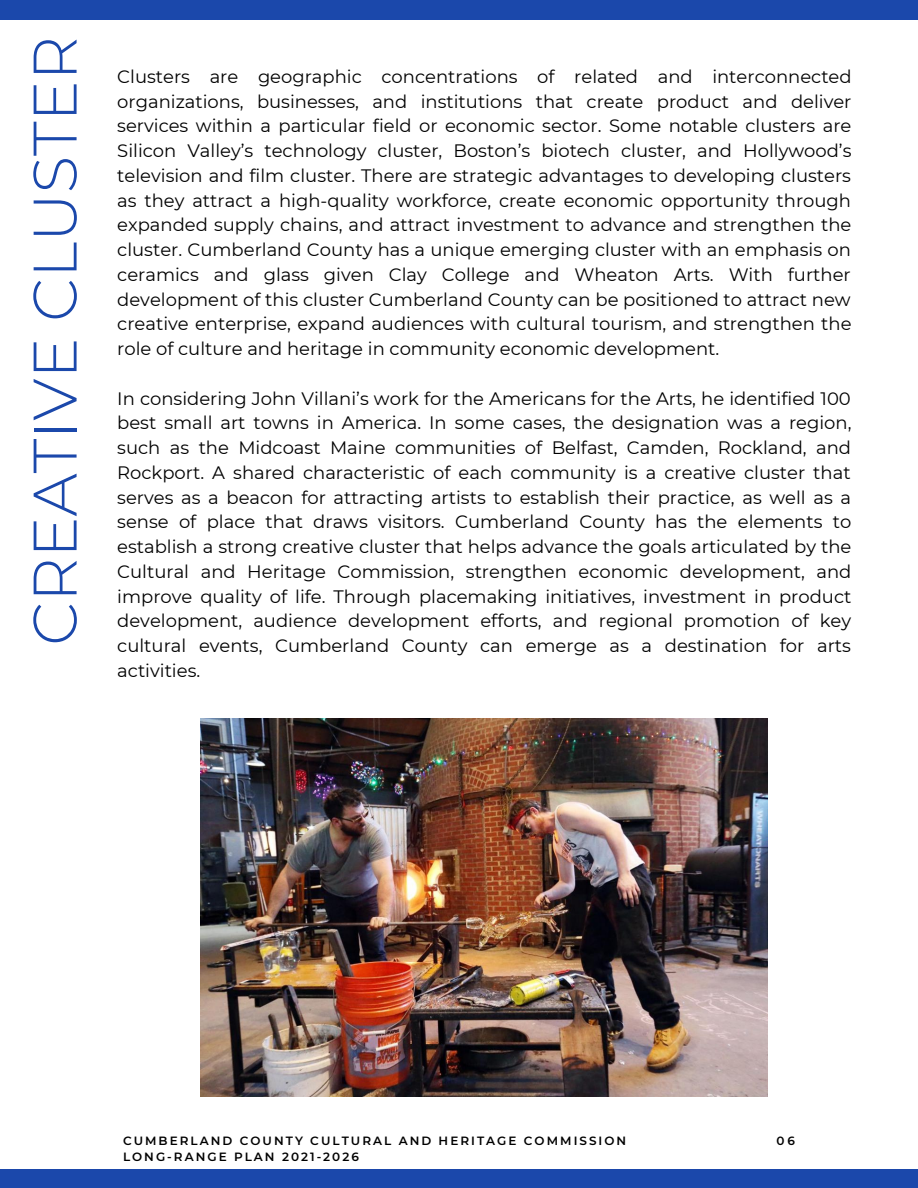
<style>
.page{position:relative;width:918px;height:1188px;background:#fff}
.page>*{position:absolute;margin:0;border:0;box-sizing:border-box;transform-origin:0 0}
.t1{font:300 61.35px "Montserrat";color:#1b48ab}
.t2{font:18px/24.8px "Montserrat";color:#000;text-align:justify}
.t3{font:600 12px/15.9px "Montserrat";letter-spacing:.17em;color:#000}
</style>
<div class="page">
<div style="left:0;top:1170px;width:918px;height:18px;background:#1b48ab"></div>
<div style="left:0;top:0;width:918px;height:20px;background:#1b48ab"></div>
<img style="left:201px;top:718px;width:567px;height:378px">
<h1 class="t1" style="left:17px;top:646px;width:611px;rotate:-90deg">CREATIVE CLUSTER</h1>
<p class="t2" style="left:117px;top:64px;width:736px">Clusters are geographic concentrations of related and interconnected organizations, businesses, and institutions that create product and deliver services within a particular field or economic sector. Some notable clusters are Silicon Valley’s technology cluster, Boston’s biotech cluster, and Hollywood’s television and film cluster. There are strategic advantages to developing clusters as they attract a high-quality workforce, create economic opportunity through expanded supply chains, and attract investment to advance and strengthen the cluster. Cumberland County has a unique emerging cluster with an emphasis on ceramics and glass given Clay College and Wheaton Arts. With further development of this cluster Cumberland County can be positioned to attract new creative enterprise, expand audiences with cultural tourism, and strengthen the role of culture and heritage in community economic development.</p>
<p class="t2" style="left:117px;top:386px;width:736px">In considering John Villani’s work for the Americans for the Arts, he identified 100 best small art towns in America. In some cases, the designation was a region, such as the Midcoast Maine communities of Belfast, Camden, Rockland, and Rockport. A shared characteristic of each community is a creative cluster that serves as a beacon for attracting artists to establish their practice, as well as a sense of place that draws visitors. Cumberland County has the elements to establish a strong creative cluster that helps advance the goals articulated by the Cultural and Heritage Commission, strengthen economic development, and improve quality of life. Through placemaking initiatives, investment in product development, audience development efforts, and regional promotion of key cultural events, Cumberland County can emerge as a destination for arts activities.</p>
<p class="t3" style="left:123px;top:1132px;width:505px">CUMBERLAND COUNTY CULTURAL AND HERITAGE COMMISSION<br>LONG-RANGE PLAN 2021-2026</p>
<p class="t3" style="left:776px;top:1132px;width:20px">06</p>
</div>
